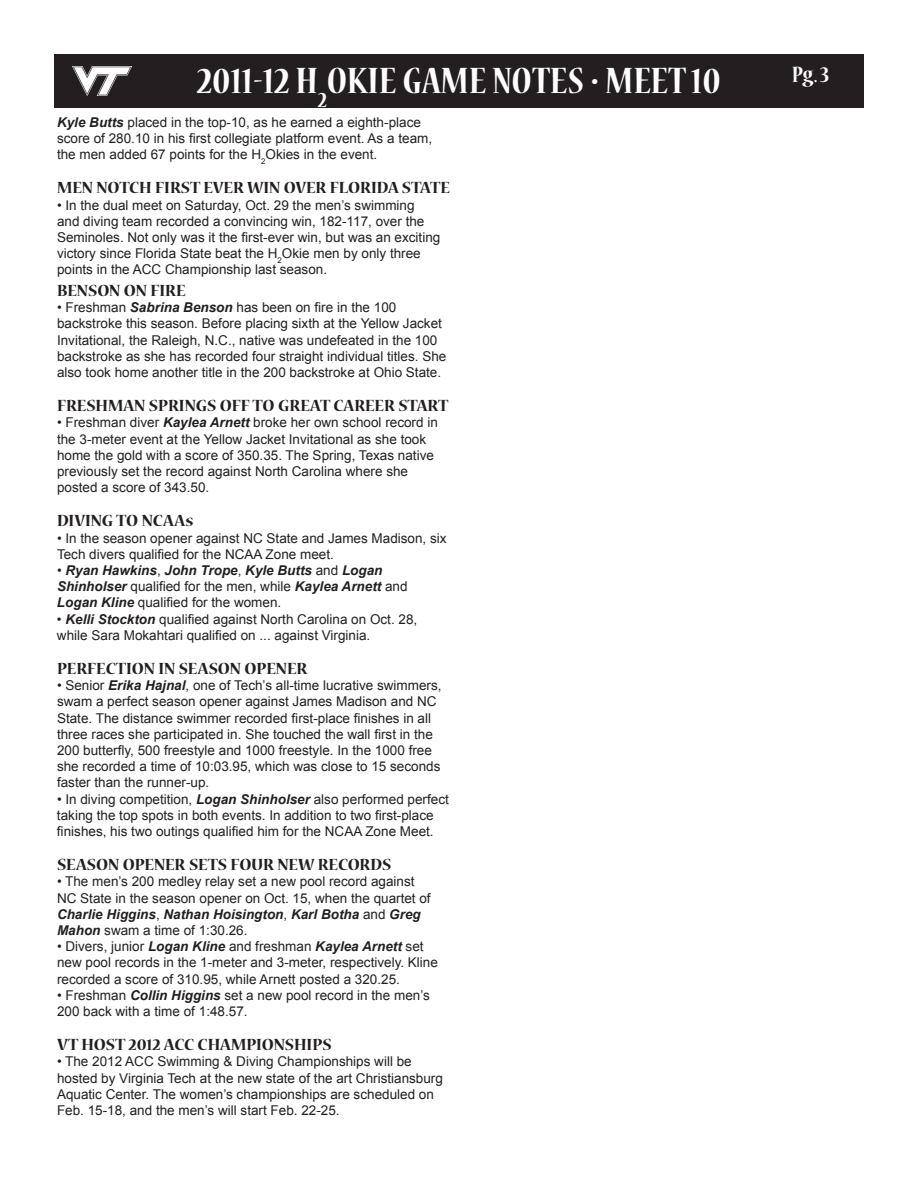
<style>
.page{position:relative;width:918px;height:1188px;background:#fff}
.page>*{position:absolute;margin:0;border:0;box-sizing:border-box;transform-origin:0 0}
.t1{font:700 condensed 40.8px "Nueva Std";color:#fff}
.t2{font:700 condensed 24.75px "Nueva Std";color:#fff}
.t3{font:700 18px "Nueva Std";color:#231f20}
.t4{font:13.5px/16.2px "Arial";color:#231f20}
.t5{font:italic 700 13.5px/16.2px "Arial";color:#231f20}
.s1{font-weight:700;font-style:italic}
.s2{font-weight:400;font-style:normal}
</style>
<div class="page">
<div style="left:54px;top:54px;width:810px;height:54px;background:#231f20"></div>
<img style="left:72px;top:67px;width:60px;height:28px">
<h1 class="t1" style="left:197px;top:62px;width:525px">2011-12 H<sub>2</sub>OKIE GAME NOTES • MEET 10</h1>
<h2 class="t2" style="left:792px;top:63px;width:39px">Pg. 3</h2>
<p class="t4" style="left:57px;top:114px;width:377px"><span class="s1">Kyle Butts</span> placed in the top-10, as he earned a eighth-place score of 280.10 in his first collegiate platform event. As a team, the men added 67 points for the H<sub>2</sub>Okies in the event.</p>
<h3 class="t3" style="left:57px;top:180px;width:395px">MEN NOTCH FIRST EVER WIN OVER FLORIDA STATE</h3>
<p class="t4" style="left:57px;top:197px;width:385px">• In the dual meet on Saturday, Oct. 29 the men’s swimming and diving team recorded a convincing win, 182-117, over the Seminoles. Not only was it the first-ever win, but was an exciting victory since Florida State beat the H<sub>2</sub>Okie men by only three points in the ACC Championship last season.</p>
<h3 class="t3" style="left:57px;top:282px;width:130px">BENSON ON FIRE</h3>
<p class="t4" style="left:57px;top:300px;width:391px">• Freshman <span class="s1">Sabrina Benson</span> has been on fire in the 100 backstroke this season. Before placing sixth at the Yellow Jacket Invitational, the Raleigh, N.C., native was undefeated in the 100 backstroke as she has recorded four straight individual titles. She also took home another title in the 200 backstroke at Ohio State.</p>
<h3 class="t3" style="left:57px;top:397px;width:393px">FRESHMAN SPRINGS OFF TO GREAT CAREER START</h3>
<p class="t4" style="left:57px;top:415px;width:382px">• Freshman diver <span class="s1">Kaylea Arnett</span> broke her own school record in the 3-meter event at the Yellow Jacket Invitational as she took home the gold with a score of 350.35. The Spring, Texas native previously set the record against North Carolina where she posted a score of 343.50.</p>
<h3 class="t3" style="left:57px;top:513px;width:138px">DIVING TO NCAAs</h3>
<p class="t4" style="left:57px;top:530px;width:391px">• In the season opener against NC State and James Madison, six<br>Tech divers qualified for the NCAA Zone meet.</p>
<p class="t5" style="left:57px;top:563px;width:352px"><span class="s2">•</span> Ryan Hawkins<span class="s2">,</span> John Trope<span class="s2">,</span> Kyle Butts <span class="s2">and</span> Logan<br>Shinholser <span class="s2">qualified for the men, while</span> Kaylea Arnett <span class="s2">and<br></span>Logan Kline <span class="s2">qualified for the women.</span></p>
<p class="t4" style="left:57px;top:611px;width:362px">• <span class="s1">Kelli Stockton</span> qualified against North Carolina on Oct. 28, while Sara Mokahtari qualified on ... against Virginia.</p>
<h3 class="t3" style="left:57px;top:660px;width:252px">PERFECTION IN SEASON OPENER</h3>
<p class="t4" style="left:57px;top:678px;width:386px">• Senior <span class="s1">Erika Hajnal</span>, one of Tech’s all-time lucrative swimmers, swam a perfect season opener against James Madison and NC State. The distance swimmer recorded first-place finishes in all three races she participated in. She touched the wall first in the 200 butterfly, 500 freestyle and 1000 freestyle. In the 1000 free she recorded a time of 10:03.95, which was close to 15 seconds faster than the runner-up.</p>
<p class="t4" style="left:57px;top:791px;width:393px">• In diving competition, <span class="s1">Logan Shinholser</span> also performed perfect taking the top spots in both events. In addition to two first-place finishes, his two outings qualified him for the NCAA Zone Meet.</p>
<h3 class="t3" style="left:57px;top:856px;width:336px">SEASON OPENER SETS FOUR NEW RECORDS</h3>
<p class="t4" style="left:57px;top:874px;width:375px">• The men’s 200 medley relay set a new pool record against NC State in the season opener on Oct. 15, when the quartet of <span class="s1">Charlie Higgins</span>, <span class="s1">Nathan Hoisington</span>, <span class="s1">Karl Botha</span> and <span class="s1">Greg Mahon</span> swam a time of 1:30.26.</p>
<p class="t4" style="left:57px;top:939px;width:382px">• Divers, junior <span class="s1">Logan Kline</span> and freshman <span class="s1">Kaylea Arnett</span> set new pool records in the 1-meter and 3-meter, respectively. Kline recorded a score of 310.95, while Arnett posted a 320.25.</p>
<p class="t4" style="left:57px;top:987px;width:374px">• Freshman <span class="s1">Collin Higgins</span> set a new pool record in the men’s<br>200 back with a time of 1:48.57.</p>
<h3 class="t3" style="left:57px;top:1036px;width:276px">VT HOST 2012 ACC CHAMPIONSHIPS</h3>
<p class="t4" style="left:57px;top:1054px;width:387px">• The 2012 ACC Swimming &amp; Diving Championships will be hosted by Virginia Tech at the new state of the art Christiansburg Aquatic Center. The women’s championships are scheduled on Feb. 15-18, and the men’s will start Feb. 22-25.</p>
</div>
